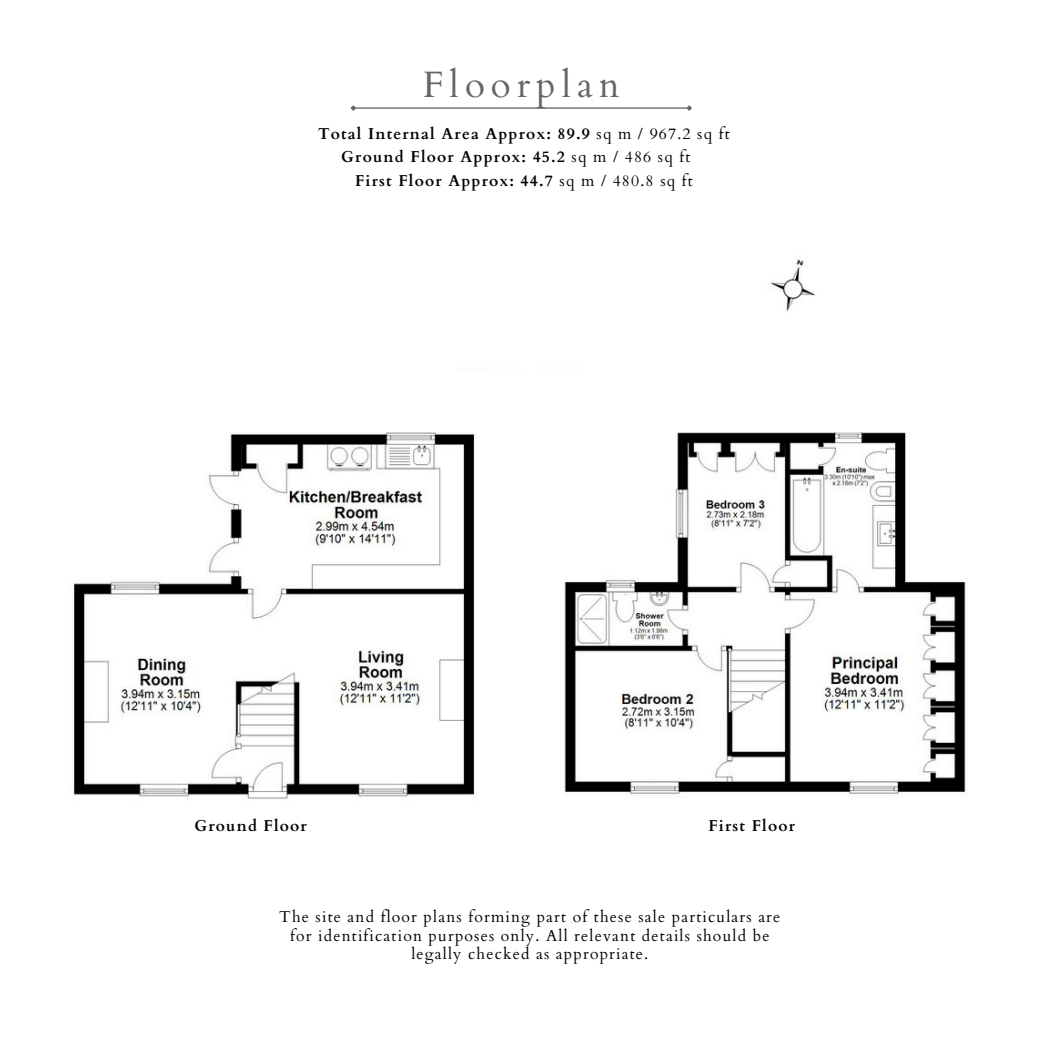
<style>
.page{position:relative;width:1043px;height:1043px;background:#fff}
.page>*{position:absolute;margin:0;border:0;box-sizing:border-box;transform-origin:0 0}
.t1{font:36.75px "Cardo";letter-spacing:.165em;color:#636867}
.t2{font:15.75px/18.4px "Cardo";letter-spacing:.075em;color:#000;text-align:center}
.t3{font:700 15.75px "Cardo";letter-spacing:.075em;color:#000}
.s1{font-weight:400}
</style>
<div class="page">
<hr style="left:355px;top:107px;width:332px;height:2px;background:#636867">
<svg style="left:350px;top:105px;width:7px;height:6px"></svg>
<svg style="left:685px;top:105px;width:7px;height:6px"></svg>
<img style="left:73px;top:432px;width:402px;height:368px">
<img style="left:564px;top:259px;width:402px;height:535px">
<div style="left:116px;top:379px;width:804px;height:53px;background:#fff"></div>
<div style="left:270px;top:234px;width:459px;height:133px;background:#fff"></div>
<h1 class="t1" style="left:422px;top:60px;width:199px">Floorplan</h1>
<p class="t3" style="left:318px;top:123px;width:413px">Total Internal Area Approx: 89.9 <span class="s1">sq m / 967.2 sq ft</span></p>
<p class="t3" style="left:341px;top:147px;width:350px">Ground Floor Approx: 45.2 <span class="s1">sq m / 486 sq ft</span></p>
<h2 class="t3" style="left:355px;top:170px;width:339px">First Floor Approx: 44.7 <span class="s1">sq m / 480.8 sq ft</span></h2>
<p class="t3" style="left:194px;top:815px;width:114px">Ground Floor</p>
<h2 class="t3" style="left:708px;top:815px;width:88px">First Floor</h2>
<p class="t2" style="left:279px;top:907px;width:502px">The site and floor plans forming part of these sale particulars are for identification purposes only. All relevant details should be legally checked as appropriate.</p>
</div>
